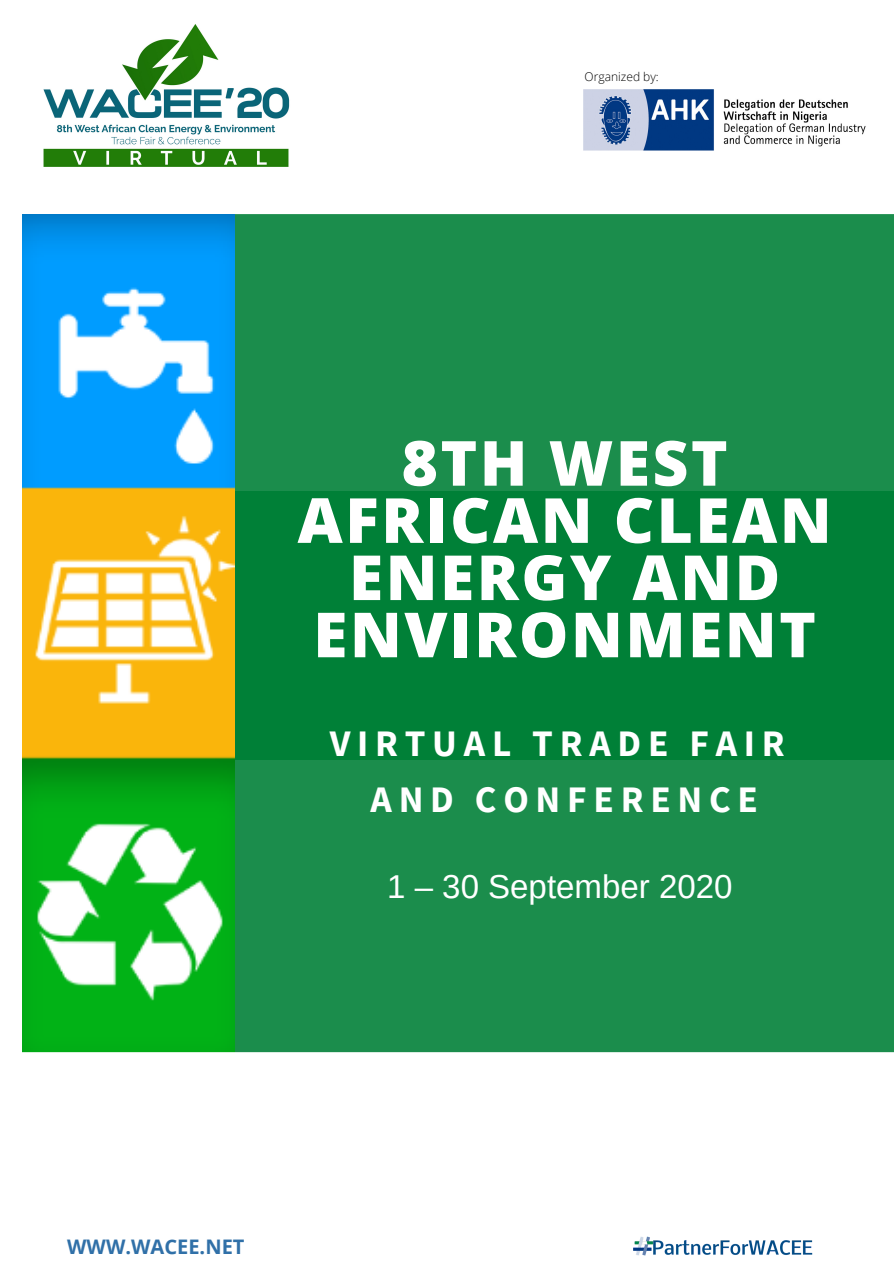
<style>
.page{position:relative;width:894px;height:1264px;background:#fff}
.page>*{position:absolute;margin:0;border:0;box-sizing:border-box;transform-origin:0 0}
.t1{font:800 62.25px/57.2px "Open Sans";letter-spacing:.04em;color:#fff;text-align:center}
.t2{font:700 37.35px/55.9px "Source Sans Pro";letter-spacing:.18em;color:#fff;text-align:center}
.t3{font:33px "Arimo";color:#fff}
.t4{font:700 20.1px "Open Sans";color:#3070a8}
.t5{font:300 12px "Open Sans";color:#000}
</style>
<div class="page">
<div style="left:234px;top:214px;width:659px;height:278px;background:#1b8d4c"></div>
<div style="left:234px;top:492px;width:659px;height:268px;background:#008037"></div>
<div style="left:234px;top:759px;width:659px;height:293px;background:#1b8d4c"></div>
<img style="left:22px;top:214px;width:212px;height:838px">
<svg style="left:22px;top:1052px;width:871px;height:1px"></svg>
<img style="left:583px;top:89px;width:283px;height:61px">
<img style="left:633px;top:1236px;width:180px;height:20px">
<img style="left:43px;top:24px;width:247px;height:143px">
<p class="t5" style="left:584px;top:68px;width:76px">Organized by:</p>
<p class="t1" style="left:297px;top:433px;width:535px">8TH WEST<br>AFRICAN CLEAN<br>ENERGY AND<br>ENVIRONMENT</p>
<p class="t2" style="left:329px;top:715px;width:456px">VIRTUAL TRADE FAIR<br>AND CONFERENCE</p>
<p class="t3" style="left:387px;top:868px;width:347px">1 – 30 September 2020</p>
<p class="t4" style="left:67px;top:1232px;width:179px">WWW.WACEE.NET</p>
</div>
